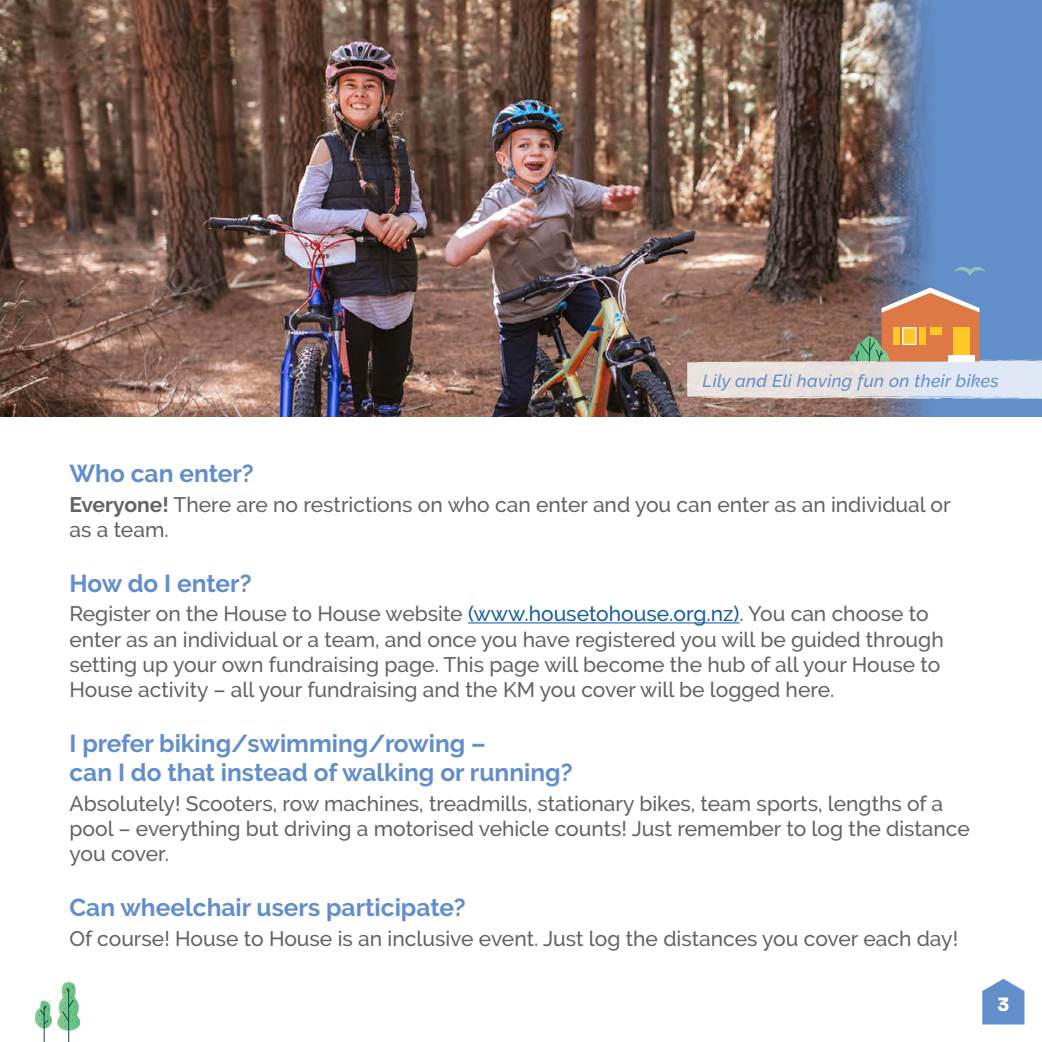
<style>
.page{position:relative;width:1042px;height:1042px;background:#fff}
.page>*{position:absolute;margin:0;border:0;box-sizing:border-box;transform-origin:0 0}
.t1{font:700 24.5px "Raleway";color:#628ecc}
.t2{font:500 21px/25.2px "Raleway";color:#636366}
.t3{font:700 21px "Paralucent";color:#fff}
.t4{font:italic 500 17.5px "Raleway";letter-spacing:.02em;color:#628ecc}
.s1{font-weight:700}
.s2{color:#175d9e}
</style>
<div class="page">
<svg style="left:982px;top:979px;width:42px;height:45px;background:#779dd2"></svg>
<hr style="left:468px;top:622px;width:271px;height:1px;background:#175d9e">
<img style="left:0;top:0;width:804px;height:417px">
<img style="left:804px;top:0;width:238px;height:417px">
<svg style="left:687px;top:287px;width:355px;height:113px;background:#ae9b95"></svg>
<svg style="left:954px;top:262px;width:32px;height:14px"></svg>
<svg style="left:35px;top:982px;width:46px;height:60px"></svg>
<p class="t4" style="left:702px;top:370px;width:298px">Lily and Eli having fun on their bikes</p>
<p class="t1" style="left:69px;top:459px;width:186px">Who can enter?</p>
<p class="t2" style="left:69px;top:492px;width:883px"><span class="s1">Everyone!</span> There are no restrictions on who can enter and you can enter as an individual or as a team.</p>
<p class="t1" style="left:69px;top:569px;width:184px">How do I enter?</p>
<p class="t2" style="left:69px;top:601px;width:876px">Register on the House to House website <span class="s2">(www.housetohouse.org.nz)</span>. You can choose to enter as an individual or a team, and once you have registered you will be guided through setting up your own fundraising page. This page will become the hub of all your House to House activity – all your fundraising and the KM you cover will be logged here.</p>
<p class="t1" style="left:69px;top:729px;width:418px">I prefer biking/swimming/rowing –</p>
<p class="t1" style="left:69px;top:758px;width:505px">can I do that instead of walking or running?</p>
<p class="t2" style="left:69px;top:791px;width:902px">Absolutely! Scooters, row machines, treadmills, stationary bikes, team sports, lengths of a pool – everything but driving a motorised vehicle counts! Just remember to log the distance you cover.</p>
<p class="t1" style="left:69px;top:893px;width:398px">Can wheelchair users participate?</p>
<p class="t2" style="left:69px;top:925px;width:890px">Of course! House to House is an inclusive event. Just log the distances you cover each day!</p>
<p class="t3" style="left:997px;top:991px;width:13px">3</p>
</div>
